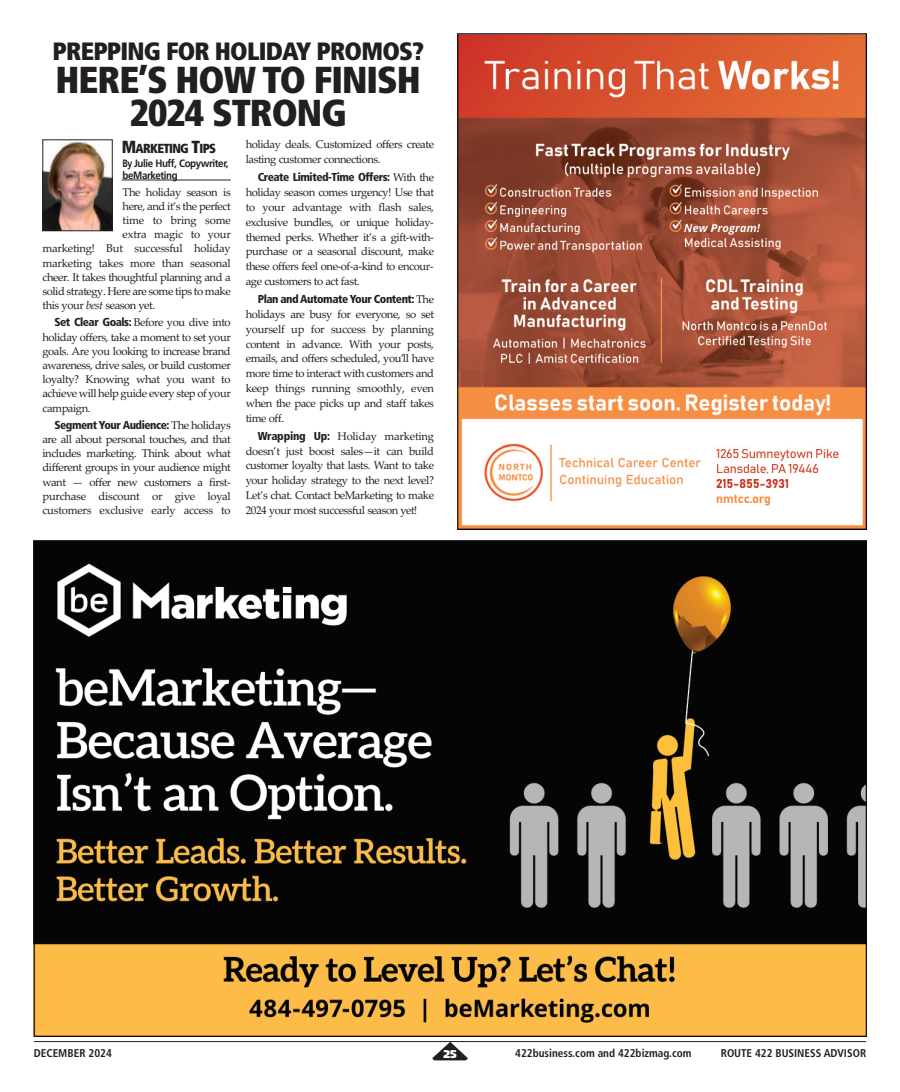
<style>
.page{position:relative;width:900px;height:1092px;background:#fff}
.page>*{position:absolute;margin:0;border:0;box-sizing:border-box;transform-origin:0 0}
.t1{font:900 condensed 37.5px/33px "Frutiger";letter-spacing:-.025em;color:#231f20;text-align:center}
.t2{font:900 condensed 25px "Frutiger";letter-spacing:-.03em;color:#231f20}
.t3{font:900 condensed 13.12px "Frutiger";letter-spacing:-.055em;color:#231f20;scale:.95 1}
.t4{font:900 condensed 11.5px "Frutiger";letter-spacing:-.04em;color:#231f20}
.t5{font:11.25px/14.9px "Palatino Linotype";letter-spacing:-.04em;color:#231f20;text-align:justify}
.t6{font:11.25px "Palatino Linotype";letter-spacing:-.02em;color:#231f20}
.t7{font:700 condensed 11.25px "Frutiger";color:#231f20}
.t8{font:900 11.25px "Frutiger";color:#fff}
.t9{font:700 10.62px/12px "Frutiger";letter-spacing:-.04em;color:#231f20;scale:.84 1}
.s1{font-size:17.5px}
.s2{font-style:italic}
.s3{font-family:"Frutiger";font-weight:900;font-stretch:condensed;font-size:11.5px}
.s4{font-family:"Palatino Linotype";font-weight:400;font-stretch:normal;font-size:11.25px}
</style>
<div class="page">
<hr style="left:34px;top:1041px;width:832px;height:1px;background:#231f20">
<svg style="left:432px;top:1041px;width:36px;height:19px"></svg>
<img style="left:34px;top:540px;width:833px;height:496px">
<hr style="left:122px;top:180px;width:109px;height:1px;background:#231f20">
<img style="left:44px;top:141px;width:67px;height:88px">
<div style="left:42px;top:139px;width:71px;height:92px;border:1px solid #231f20"></div>
<img style="left:458px;top:34px;width:408px;height:495px">
<h2 class="t2" style="left:53px;top:41px;width:373px">PREPPING FOR HOLIDAY PROMOS?</h2>
<h1 class="t1" style="left:56px;top:66px;width:367px">HERE’S HOW TO FINISH<br>2024 STRONG</h1>
<p class="t3" style="left:122px;top:143px;width:101px"><span class="s1">M</span>ARKETING <span class="s1">T</span>IPS</p>
<p class="t9" style="left:123px;top:158px;width:128px">By Julie Huff, Copywriter, beMarketing</p>
<p class="t5" style="left:123px;top:184px;width:110px">The holiday season is</p>
<p class="t5" style="left:123px;top:198px;width:110px">here, and it’s the perfect</p>
<p class="t6" style="left:123px;top:213px;width:110px">time to bring some</p>
<p class="t6" style="left:123px;top:228px;width:110px">extra magic to your</p>
<p class="t6" style="left:42px;top:242px;width:190px">marketing! But successful holiday</p>
<p class="t6" style="left:42px;top:256px;width:190px">marketing takes more than seasonal</p>
<p class="t5" style="left:42px;top:269px;width:190px">cheer. It takes thoughtful planning and a</p>
<p class="t5" style="left:42px;top:283px;width:190px">solid strategy. Here are some tips to make</p>
<p class="t5" style="left:42px;top:298px;width:114px">this your <span class="s2">best</span> season yet.</p>
<p class="t5" style="left:42px;top:315px;width:190px;line-height:14.1px;text-indent:12px"><span class="s3">Set Clear Goals:</span> Before you dive into holiday offers, take a moment to set your goals. Are you looking to increase brand awareness, drive sales, or build customer loyalty? Knowing what you want to achieve will help guide every step of your campaign.</p>
<p class="t4" style="left:54px;top:420px;width:178px">Segment Your Audience: <span class="s4">The holidays</span></p>
<p class="t5" style="left:42px;top:432px;width:190px;line-height:14.1px">are all about personal touches, and that includes marketing. Think about what different groups in your audience might want — offer new customers a first&shy;purchase discount or give loyal customers exclusive early access to</p>
<p class="t5" style="left:246px;top:137px;width:190px">holiday deals. Customized offers create lasting customer connections.</p>
<p class="t4" style="left:258px;top:173px;width:178px">Create Limited-Time Offers: <span class="s4">With the</span></p>
<p class="t5" style="left:246px;top:185px;width:190px">holiday season comes urgency! Use that to your advantage with flash sales, exclusive bundles, or unique holiday&shy;themed perks. Whether it’s a gift-with&shy;purchase or a seasonal discount, make these offers feel one-of-a-kind to encour&shy;age customers to act fast.</p>
<p class="t4" style="left:258px;top:294px;width:178px">Plan and Automate Your Content: <span class="s4">The</span></p>
<p class="t5" style="left:246px;top:306px;width:190px">holidays are busy for everyone, so set yourself up for success by planning content in advance. With your posts, emails, and offers scheduled, you’ll have more time to interact with customers and keep things running smoothly, even when the pace picks up and staff takes time off.</p>
<p class="t5" style="left:246px;top:428px;width:190px;text-indent:12px"><span class="s3">Wrapping Up:</span> Holiday marketing doesn’t just boost sales—it can build customer loyalty that lasts. Want to take your holiday strategy to the next level?<br>Let’s chat. Contact beMarketing to make 2024 your most successful season yet!</p>
<p class="t7" style="left:34px;top:1048px;width:80px">DECEMBER 2024</p>
<p class="t8" style="left:444px;top:1049px;width:15px">25</p>
<p class="t7" style="left:515px;top:1048px;width:178px">422business.com and 422bizmag.com</p>
<p class="t7" style="left:721px;top:1048px;width:147px">ROUTE 422 BUSINESS ADVISOR</p>
</div>
